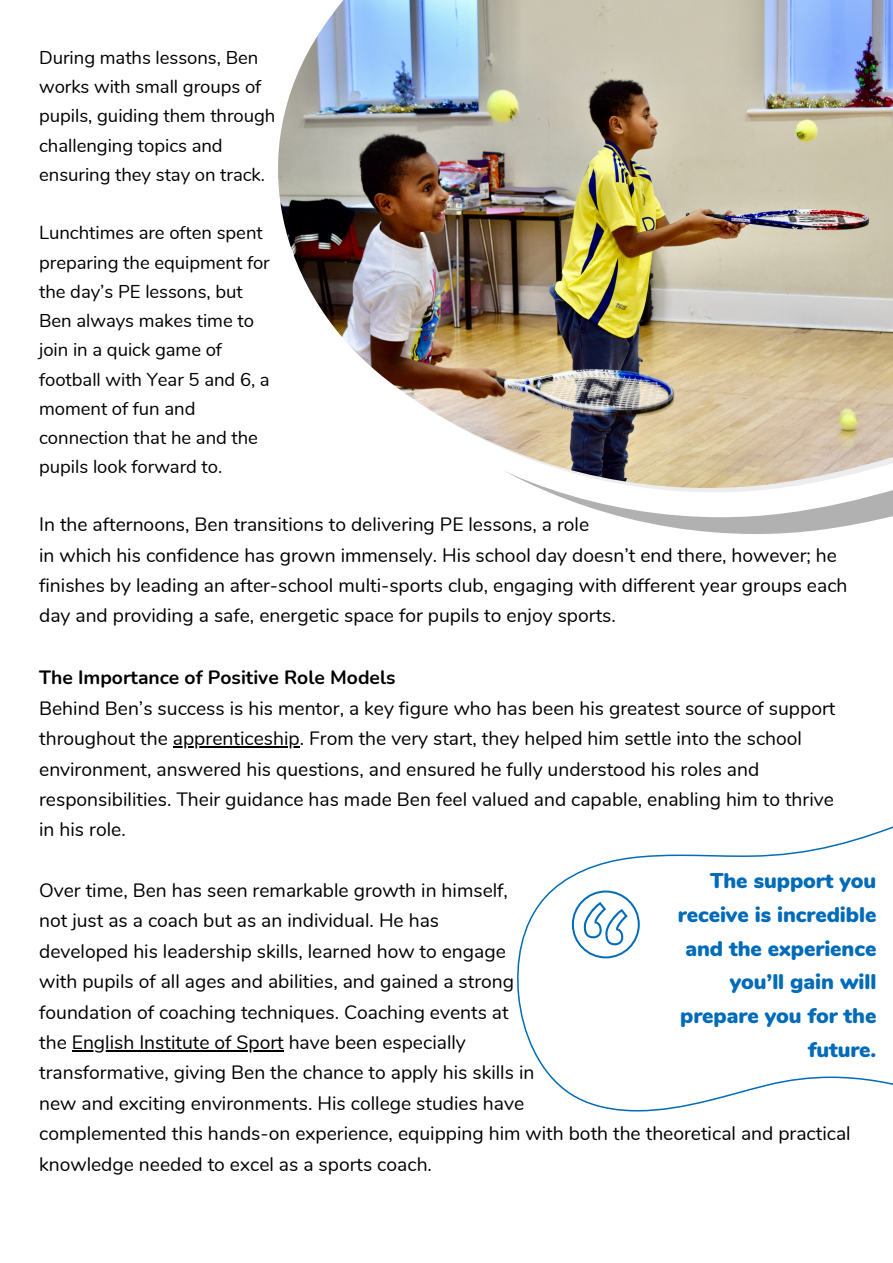
<style>
.page{position:relative;width:893px;height:1263px;background:#fff}
.page>*{position:absolute;margin:0;border:0;box-sizing:border-box;transform-origin:0 0}
.t1{font:900 21.3px/33.8px "Nunito";letter-spacing:-.005em;color:#006bb8;text-align:right}
.t2{font:19.27px/30.4px "Nunito";color:#000}
.t3{font:18.52px/29.2px "Nunito";letter-spacing:-.005em;color:#000}
.s1{font-weight:700}
</style>
<div class="page">
<svg style="left:623px;top:517px;width:266px;height:17px;fill:#b1b1b1"></svg>
<svg style="left:549px;top:492px;width:344px;height:25px"></svg>
<img style="left:278px;top:0;width:615px;height:487px">
<hr style="left:173px;top:746px;width:127px;height:2px;background:#000">
<hr style="left:72px;top:1050px;width:212px;height:2px;background:#000">
<svg style="left:517px;top:826px;width:376px;height:285px"></svg>
<svg style="left:572px;top:890px;width:68px;height:68px"></svg>
<h1 class="t3" style="left:39px;top:43px;width:238px">During maths lessons, Ben works with small groups of pupils, guiding them through challenging topics and ensuring they stay on track.</h1>
<p class="t3" style="left:39px;top:219px;width:232px">Lunchtimes are often spent preparing the equipment for the day’s PE lessons, but<br>Ben always makes time to join in a quick game of football with Year 5 and 6, a moment of fun and connection that he and the pupils look forward to.</p>
<h2 class="t2" style="left:39px;top:510px;width:810px">In the afternoons, Ben transitions to delivering PE lessons, a role<br>in which his confidence has grown immensely. His school day doesn’t end there, however; he finishes by leading an after-school multi-sports club, engaging with different year groups each day and providing a safe, energetic space for pupils to enjoy sports.</h2>
<p class="t2" style="left:39px;top:663px;width:798px"><span class="s1">The Importance of Positive Role Models<br></span>Behind Ben’s success is his mentor, a key figure who has been his greatest source of support throughout the apprenticeship. From the very start, they helped him settle into the school</p>
<p class="t2" style="left:39px;top:754px;width:796px">environment, answered his questions, and ensured he fully understood his roles and responsibilities. Their guidance has made Ben feel valued and capable, enabling him to thrive in his role.</p>
<p class="t1" style="left:678px;top:864px;width:200px">The support you receive is incredible and the experience you’ll gain will prepare you for the future.</p>
<p class="t2" style="left:39px;top:875px;width:470px">Over time, Ben has seen remarkable growth in himself, not just as a coach but as an individual. He has</p>
<h2 class="t2" style="left:39px;top:936px;width:476px">developed his leadership skills, learned how to engage with pupils of all ages and abilities, and gained a strong foundation of coaching techniques. Coaching events at the English Institute of Sport have been especially</h2>
<h2 class="t2" style="left:39px;top:1058px;width:813px">transformative, giving Ben the chance to apply his skills in<br>new and exciting environments. His college studies have<br>complemented this hands-on experience, equipping him with both the theoretical and practical knowledge needed to excel as a sports coach.</h2>
</div>
